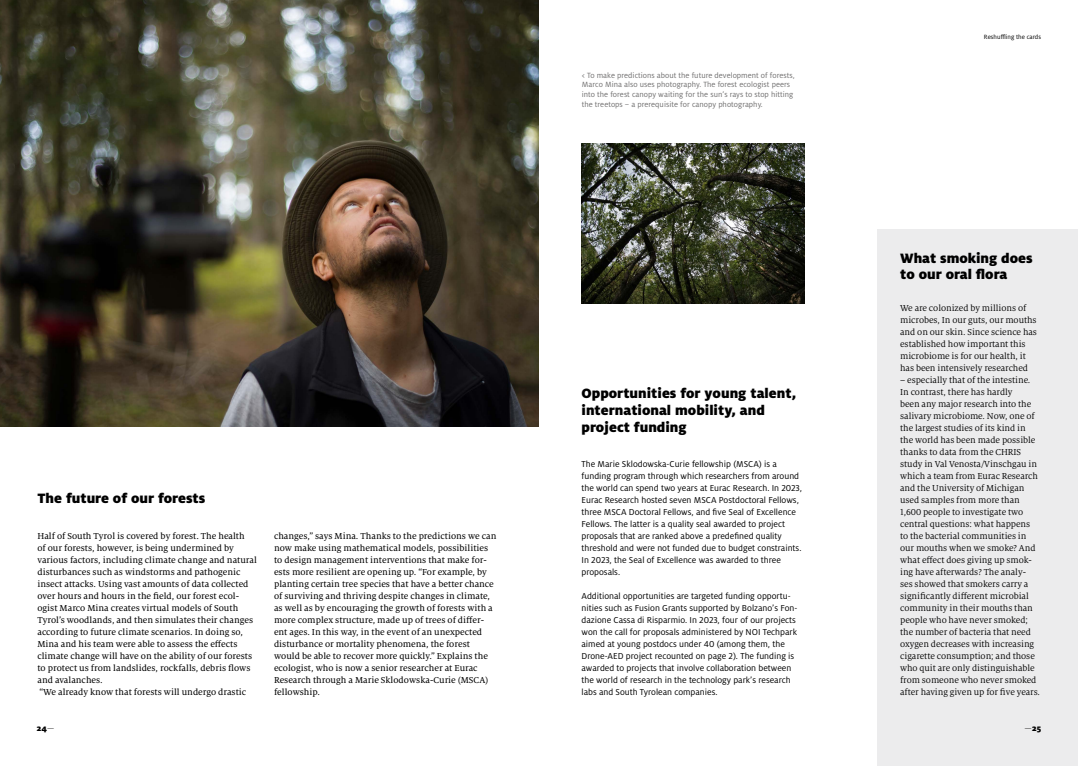
<style>
.page{position:relative;width:1078px;height:766px;background:#fff}
.page>*{position:absolute;margin:0;border:0;box-sizing:border-box;transform-origin:0 0}
.t1{font:900 15px/17px "Milo Pro";color:#000}
.t2{font:9.5px/12px "Milo Serif Pro Text";color:#000}
.t3{font:9.5px/12px "Milo Serif Pro";letter-spacing:-.005em;color:#000}
.t4{font:9.5px/12px "Milo Pro";color:#000}
.t5{font:900 9px "Milo Pro";color:#000}
.t6{font:8.4px/9.9px "Milo Pro";letter-spacing:.005em;color:#706f6f}
.t7{font:6.8px "Milo Pro";letter-spacing:.005em;color:#000}
.s1{font-weight:300;font-style:italic}
.s2{font-weight:300}
</style>
<div class="page">
<div style="left:877px;top:230px;width:200px;height:535px;background:#ececed"></div>
<img style="left:581px;top:143px;width:223px;height:160px">
<img style="left:0;top:0;width:539px;height:426px">
<p class="t6" style="left:581px;top:70px;width:214px">&lt; To make predictions about the future development of forests, Marco Mina also uses photography. The forest ecologist peers into the forest canopy waiting for the sunʼs rays to stop hitting the treetops – a prerequisite for canopy photography.</p>
<h1 class="t1" style="left:37px;top:489px;width:169px">The future of our forests</h1>
<p class="t2" style="left:37px;top:530px;width:221px">Half of South Tyrol is covered by forest. The health<br>of our forests, however, is being undermined by various factors, including climate change and natural disturbances such as windstorms and pathogenic insect attacks. Using vast amounts of data collected over hours and hours in the field, our forest ecol&shy;ogist Marco Mina creates virtual models of South Tyrolʼs woodlands, and then simulates their changes according to future climate scenarios. In doing so, Mina and his team were able to assess the effects climate change will have on the ability of our forests to protect us from landslides, rockfalls, debris flows and avalanches.<br>“We already know that forests will undergo drastic</p>
<p class="t2" style="left:274px;top:530px;width:224px">changes,” says Mina. Thanks to the predictions we can now make using mathematical models, possibilities to design management interventions that make for&shy;ests more resilient are opening up. “For example, by planting certain tree species that have a better chance of surviving and thriving despite changes in climate, as well as by encouraging the growth of forests with a more complex structure, made up of trees of differ&shy;ent ages. In this way, in the event of an unexpected disturbance or mortality phenomena, the forest would be able to recover more quickly.” Explains the ecologist, who is now a senior researcher at Eurac Research through a Marie Sklodowska-Curie (MSCA) fellowship.</p>
<h1 class="t1" style="left:581px;top:384px;width:216px">Opportunities for young talent, international mobility, and project funding</h1>
<p class="t4" style="left:581px;top:458px;width:222px">The Marie Sklodowska-Curie fellowship (MSCA) is a funding program through which researchers from around the world can spend two years at Eurac Research. In 2023, Eurac Research hosted seven MSCA Postdoctoral Fellows, three MSCA Doctoral Fellows, and five Seal of Excellence Fellows. The latter is a quality seal awarded to project proposals that are ranked above a predefined quality threshold and were not funded due to budget constraints.<br>In 2023, the Seal of Excellence was awarded to three proposals.</p>
<p class="t4" style="left:581px;top:590px;width:217px">Additional opportunities are targeted funding opportu&shy;nities such as Fusion Grants supported by Bolzanoʼs Fon&shy;dazione Cassa di Risparmio. In 2023, four of our projects won the call for proposals administered by NOI Techpark aimed at young postdocs under 40 (among them, the Drone-AED project recounted on page 2). The funding is awarded to projects that involve collaboration between the world of research in the technology parkʼs research labs and South Tyrolean companies.</p>
<p class="t7" style="left:983px;top:33px;width:59px">Reshuffling the cards</p>
<h1 class="t1" style="left:899px;top:250px;width:134px;line-height:16px">What smoking does to our oral flora</h1>
<p class="t3" style="left:899px;top:302px;width:138px">We are colonized by millions of microbes, In our guts, our mouths and on our skin. Since science has established how important this microbiome is for our health, it has been intensively researched</p>
<p class="t3" style="left:899px;top:374px;width:141px">– especially that of the intestine.<br>In contrast, there has hardly<br>been any major research into the salivary microbiome. Now, one of the largest studies of its kind in the world has been made possible thanks to data from the CHRIS study in Val Venosta/Vinschgau in which a team from Eurac Research and the University of Michigan used samples from more than<br>1,600 people to investigate two central questions: what happens to the bacterial communities in our mouths when we smoke? And what effect does giving up smok&shy;ing have afterwards? The analy&shy;ses showed that smokers carry a significantly different microbial community in their mouths than people who have never smoked; the number of bacteria that need oxygen decreases with increasing cigarette consumption; and those who quit are only distinguishable from someone who never smoked after having given up for five years.</p>
<p class="t5" style="left:37px;top:723px;width:19px">24<span class="s1">—</span></p>
<p class="t5" style="left:1024px;top:723px;width:18px"><span class="s2">—</span>25</p>
</div>
